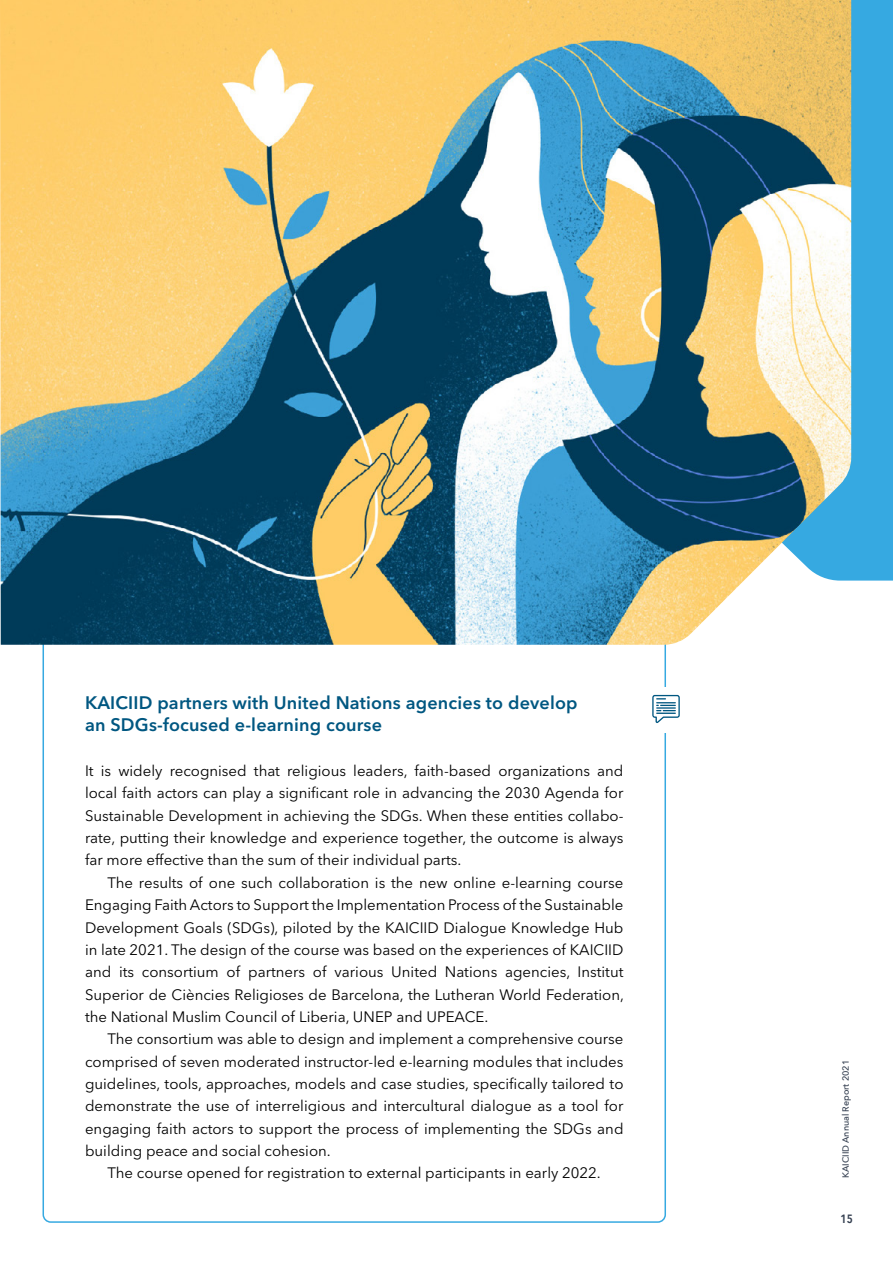
<style>
.page{position:relative;width:893px;height:1263px;background:#fff}
.page>*{position:absolute;margin:0;border:0;box-sizing:border-box;transform-origin:0 0}
.t1{font:600 18px/22.5px "Avenir Next LT Pro";letter-spacing:.01em;color:#005781}
.t2{font:15px/22.4px "Avenir Next LT Pro";color:#000;text-align:justify}
.t3{font:600 12px "Avenir Next Condensed";color:#343f50}
.t4{font:500 9px "Avenir Next";color:#343f50}
</style>
<div class="page">
<svg style="left:851px;top:0;width:42px;height:581px;background:#3aaadf"></svg>
<img style="left:0;top:0;width:851px;height:645px">
<svg style="left:652px;top:695px;width:28px;height:28px"></svg>
<p class="t1" style="left:85px;top:691px;width:494px">KAICIID partners with United Nations agencies to develop an SDGs-focused e-learning course</p>
<p class="t2" style="left:85px;top:759px;width:540px">It is widely recognised that religious leaders, faith-based organizations and local faith actors can play a significant role in advancing the 2030 Agenda for Sustainable Development in achieving the SDGs. When these entities collabo&shy;rate, putting their knowledge and experience together, the outcome is always far more effective than the sum of their individual parts.</p>
<p class="t2" style="left:85px;top:871px;width:540px;text-indent:22px">The results of one such collaboration is the new online e-learning course Engaging Faith Actors to Support the Implementation Process of the Sustainable Development Goals (SDGs), piloted by the KAICIID Dialogue Knowledge Hub in late 2021. The design of the course was based on the experiences of KAICIID and its consortium of partners of various United Nations agencies, Institut Superior de Ciències Religioses de Barcelona, the Lutheran World Federation, the National Muslim Council of Liberia, UNEP and UPEACE.</p>
<p class="t2" style="left:108px;top:1028px;width:517px">The consortium was able to design and implement a comprehensive course</p>
<p class="t2" style="left:85px;top:1050px;width:540px">comprised of seven moderated instructor-led e-learning modules that includes</p>
<p class="t2" style="left:85px;top:1072px;width:540px">guidelines, tools, approaches, models and case studies, specifically tailored to</p>
<p class="t2" style="left:85px;top:1095px;width:540px">demonstrate the use of interreligious and intercultural dialogue as a tool for</p>
<p class="t2" style="left:85px;top:1117px;width:540px">engaging faith actors to support the process of implementing the SDGs and</p>
<p class="t2" style="left:85px;top:1139px;width:247px">building peace and social cohesion.</p>
<p class="t2" style="left:108px;top:1162px;width:495px">The course opened for registration to external participants in early 2022.</p>
<p class="t4" style="left:838px;top:1178px;width:119px;rotate:-90deg">KAICIID Annual Report 2021</p>
<p class="t3" style="left:841px;top:1209px;width:14px">15</p>
</div>
